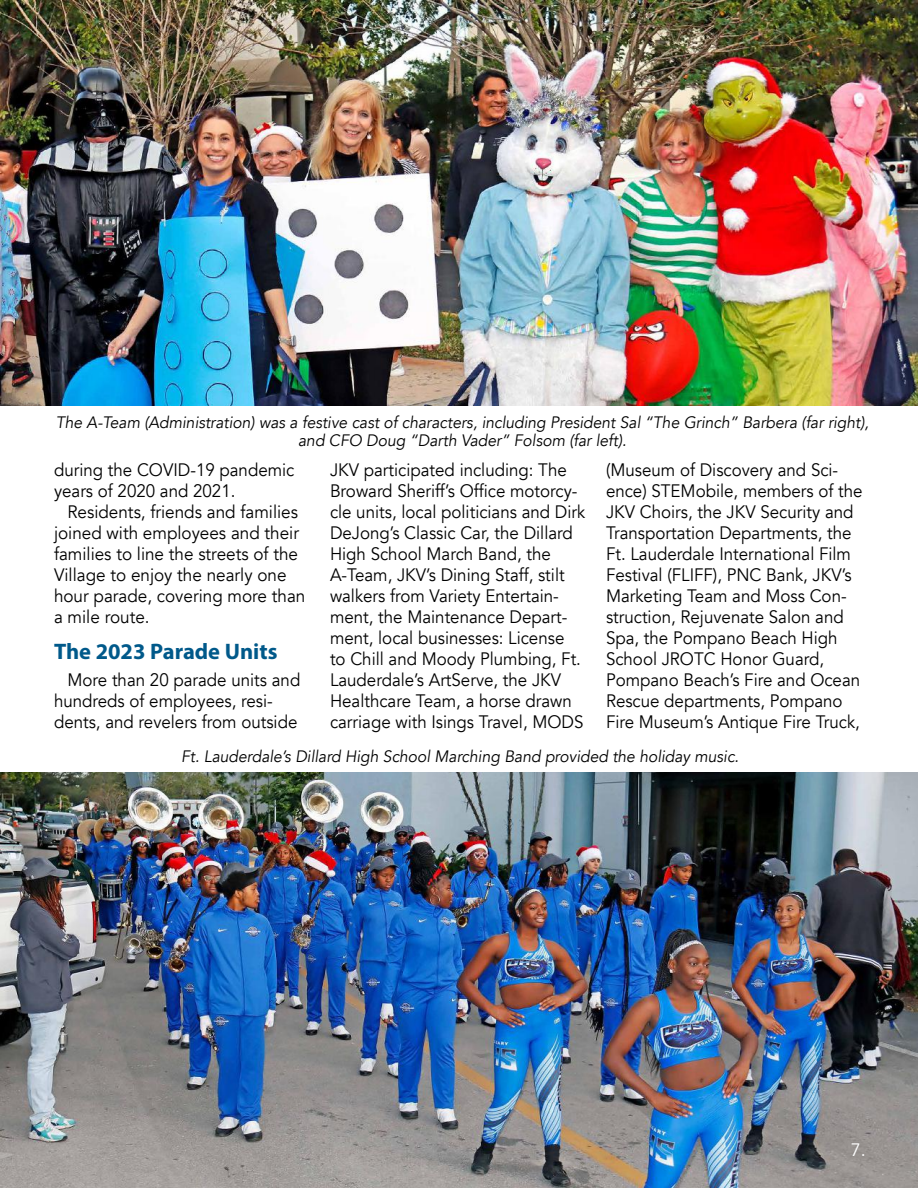
<style>
.page{position:relative;width:918px;height:1188px;background:#fff}
.page>*{position:absolute;margin:0;border:0;box-sizing:border-box;transform-origin:0 0}
.t1{font:700 22.5px "Myriad Pro";color:#00598a}
.t2{font:18px/21px "Avenir";color:#000;scale:.94 1}
.t3{font:18px/21px "Avenir";color:#000;scale:.95 1}
.t4{font:18px "Avenir";color:#fff}
.t5{font:italic 16.5px/18px "Avenir";color:#000;text-align:center;scale:.95 1}
</style>
<div class="page">
<img style="left:0;top:773px;width:917px;height:415px">
<img style="left:0;top:143px;width:1px;height:452px">
<img style="left:1px;top:1px;width:916px;height:405px">
<p class="t5" style="left:56px;top:413px;width:857px">The A-Team (Administration) was a festive cast of characters, including President Sal “The Grinch” Barbera (far right), and CFO Doug “Darth Vader” Folsom (far left).</p>
<p class="t2" style="left:54px;top:459px;width:257px">during the COVID-19 pandemic years of 2020 and 2021.</p>
<p class="t3" style="left:54px;top:501px;width:266px;text-indent:14px">Residents, friends and families joined with employees and their families to line the streets of the<br>Village to enjoy the nearly one hour parade, covering more than a mile route.</p>
<p class="t1" style="left:54px;top:636px;width:225px">The 2023 Parade Units</p>
<p class="t2" style="left:54px;top:670px;width:264px;text-indent:14px">More than 20 parade units and hundreds of employees, resi&shy;dents, and revelers from outside</p>
<p class="t2" style="left:330px;top:459px;width:273px">JKV participated including: The<br>Broward Sheriff’s Office motorcy&shy;cle units, local politicians and Dirk<br>DeJong’s Classic Car, the Dillard<br>High School March Band, the<br>A-Team, JKV’s Dining Staff, stilt walkers from Variety Entertain&shy;ment, the Maintenance Depart&shy;ment, local businesses: License<br>to Chill and Moody Plumbing, Ft.<br>Lauderdale’s ArtServe, the JKV<br>Healthcare Team, a horse drawn carriage with Isings Travel, MODS</p>
<p class="t2" style="left:606px;top:459px;width:275px">(Museum of Discovery and Sci&shy;ence) STEMobile, members of the<br>JKV Choirs, the JKV Security and<br>Transportation Departments, the<br>Ft. Lauderdale International Film<br>Festival (FLIFF), PNC Bank, JKV’s<br>Marketing Team and Moss Con&shy;struction, Rejuvenate Salon and<br>Spa, the Pompano Beach High<br>School JROTC Honor Guard,<br>Pompano Beach’s Fire and Ocean<br>Rescue departments, Pompano<br>Fire Museum’s Antique Fire Truck,</p>
<p class="t5" style="left:181px;top:748px;width:589px">Ft. Lauderdale’s Dillard High School Marching Band provided the holiday music.</p>
<p class="t4" style="left:851px;top:1139px;width:17px">7.</p>
</div>
